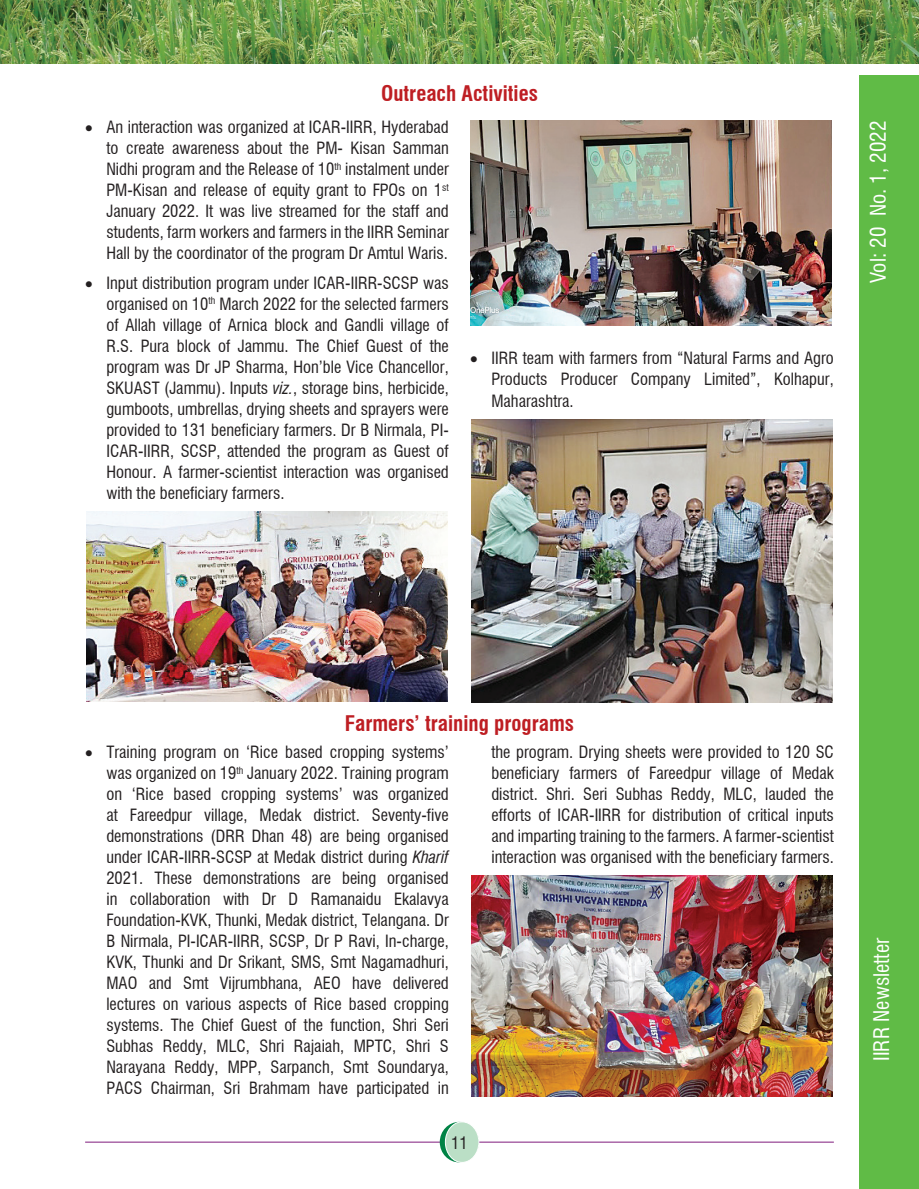
<style>
.page{position:relative;width:919px;height:1189px;background:#fff}
.page>*{position:absolute;margin:0;border:0;box-sizing:border-box;transform-origin:0 0}
.t1{font:condensed 21px "Swiss 721 BT";color:#fff}
.t2{font:700 condensed 21px "Swiss 721 BT";color:#be1e23}
.List_Paragraph{font:condensed 16.5px/21px "Swiss 721 BT";color:#231f20;text-align:justify}
.s1{font-style:italic}
</style>
<div class="page">
<img style="left:0;top:0;width:918px;height:63px">
<div style="left:858px;top:76px;width:60px;height:1112px;background:#60bb46"></div>
<hr style="left:85px;top:1141px;width:748px;height:1px;background:#7f1b7d">
<svg style="left:439px;top:1121px;width:39px;height:40px"></svg>
<div style="left:445px;top:1121px;width:33px;height:40px;background:#bbdfc6;border-radius:50%"></div>
<div style="left:445px;top:1121px;width:34px;height:41px;border:1px solid #fff;border-radius:50%"></div>
<img style="left:471px;top:419px;width:361px;height:283px">
<img style="left:471px;top:875px;width:361px;height:221px">
<img style="left:470px;top:121px;width:361px;height:204px">
<img style="left:86px;top:511px;width:361px;height:190px">
<p class="t2" style="left:381px;top:81px;width:158px">Outreach Activities</p>
<p class="List_Paragraph" style="left:106px;top:117px;width:344px;text-indent:-21px">• An interaction was organized at ICAR-IIRR, Hyderabad to create awareness about the PM- Kisan Samman Nidhi program and the Release of 10<sup>th</sup> instalment under PM-Kisan and release of equity grant to FPOs on 1<sup>st </sup>January 2022. It was live streamed for the staff and students, farm workers and farmers in the IIRR Seminar Hall by the coordinator of the program Dr Amtul Waris.</p>
<p class="List_Paragraph" style="left:106px;top:272px;width:344px;text-indent:-21px">• Input distribution program under ICAR-IIRR-SCSP was organised on 10<sup>th</sup> March 2022 for the selected farmers of Allah village of Arnica block and Gandli village of R.S. Pura block of Jammu. The Chief Guest of the program was Dr JP Sharma, Hon’ble Vice Chancellor, SKUAST (Jammu). Inputs <span class="s1">viz.</span>, storage bins, herbicide, gumboots, umbrellas, drying sheets and sprayers were provided to 131 beneficiary farmers. Dr B Nirmala, PI-ICAR-IIRR, SCSP, attended the program as Guest of Honour. A farmer-scientist interaction was organised with the beneficiary farmers.</p>
<p class="List_Paragraph" style="left:491px;top:348px;width:344px;text-indent:-21px">• IIRR team with farmers from “Natural Farms and Agro Products Producer Company Limited”, Kolhapur, Maharashtra.</p>
<p class="t1" style="left:865px;top:282px;width:163px;rotate:-90deg">Vol: 20 No. 1, 2022</p>
<p class="t1" style="left:872px;top:278px;width:153px;rotate:-90deg">Vol.14 No.1, 2017</p>
<p class="t2" style="left:345px;top:710px;width:230px">Farmers’ training programs</p>
<p class="List_Paragraph" style="left:491px;top:741px;width:344px">the program. Drying sheets were provided to 120 SC beneficiary farmers of Fareedpur village of Medak district. Shri. Seri Subhas Reddy, MLC, lauded the efforts of ICAR-IIRR for distribution of critical inputs and imparting training to the farmers. A farmer-scientist interaction was organised with the beneficiary farmers.</p>
<p class="List_Paragraph" style="left:106px;top:741px;width:344px;text-indent:-21px">• Training program on ‘Rice based cropping systems’ was organized on 19<sup>th</sup> January 2022. Training program on ‘Rice based cropping systems’ was organized at Fareedpur village, Medak district. Seventy-five demonstrations (DRR Dhan 48) are being organised under ICAR-IIRR-SCSP at Medak district during <span class="s1">Kharif </span>2021. These demonstrations are being organised in collaboration with Dr D Ramanaidu Ekalavya Foundation-KVK, Thunki, Medak district, Telangana. Dr B Nirmala, PI-ICAR-IIRR, SCSP, Dr P Ravi, In-charge, KVK, Thunki and Dr Srikant, SMS, Smt Nagamadhuri, MAO and Smt Vijrumbhana, AEO have delivered lectures on various aspects of Rice based cropping systems. The Chief Guest of the function, Shri Seri Subhas Reddy, MLC, Shri Rajaiah, MPTC, Shri S Narayana Reddy, MPP, Sarpanch, Smt Soundarya, PACS Chairman, Sri Brahmam have participated in</p>
<p class="List_Paragraph" style="left:451px;top:1131px;width:18px">11</p>
<p class="t1" style="left:867px;top:1049px;width:120px;rotate:-90deg">IRR Newsle ter</p>
<p class="t1" style="left:868px;top:1060px;width:124px;rotate:-90deg">IIRR Newsletter</p>
</div>
